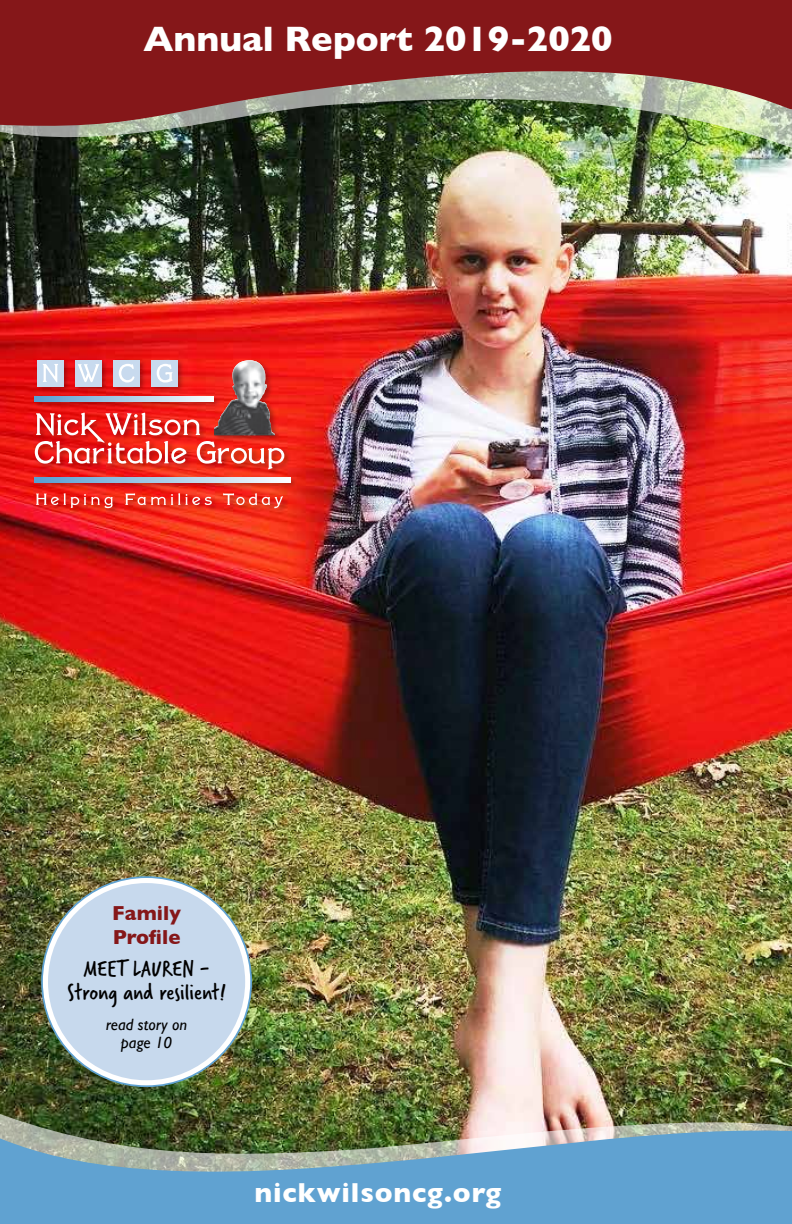
<style>
.page{position:relative;width:792px;height:1224px;background:#fff}
.page>*{position:absolute;margin:0;border:0;box-sizing:border-box;transform-origin:0 0}
.t1{font:700 36px "Gill Sans";color:#fff}
.t2{font:700 28px "Gill Sans";letter-spacing:.03em;color:#fff}
.t3{font:24.2px/24.2px "Verveine";color:#000;text-align:center}
.t4{font:700 20.6px/24.2px "Gill Sans";color:#851719}
.t5{font:italic 16.4px/17.2px "Gill Sans";color:#000;text-align:center}
</style>
<div class="page">
<img style="left:0;top:155px;width:792px;height:948px">
<img style="left:0;top:1103px;width:792px;height:21px">
<svg style="left:0;top:1124px;width:792px;height:100px;background:#6d9eb6"></svg>
<div style="left:33px;top:358px;width:264px;height:158px;background:#000;opacity:.3"></div>
<svg style="left:35px;top:397px;width:179px;height:5px"></svg>
<svg style="left:35px;top:477px;width:255px;height:5px"></svg>
<svg style="left:36px;top:493px;width:77px;height:15px"></svg>
<svg style="left:125px;top:493px;width:87px;height:12px"></svg>
<svg style="left:223px;top:493px;width:60px;height:15px"></svg>
<svg style="left:35px;top:413px;width:249px;height:56px"></svg>
<div style="left:37px;top:360px;width:27px;height:26px;background:#c8daee"></div>
<svg style="left:43px;top:364px;width:15px;height:18px"></svg>
<div style="left:75px;top:360px;width:27px;height:26px;background:#c8daee"></div>
<svg style="left:78px;top:364px;width:21px;height:18px"></svg>
<div style="left:113px;top:360px;width:27px;height:26px;background:#c8daee"></div>
<svg style="left:119px;top:364px;width:15px;height:19px"></svg>
<div style="left:152px;top:360px;width:26px;height:26px;background:#c8daee"></div>
<svg style="left:157px;top:364px;width:16px;height:19px"></svg>
<img style="left:214px;top:360px;width:61px;height:75px">
<img style="left:0;top:133px;width:792px;height:22px">
<svg style="left:0;top:0;width:792px;height:133px;background:#833b34"></svg>
<svg style="left:42px;top:877px;width:209px;height:209px"></svg>
<div style="left:48px;top:883px;width:197px;height:197px;background:#c7d9ed;border-radius:50%"></div>
<h1 class="t1" style="left:144px;top:10px;width:470px">Annual Report 2019-2020</h1>
<p class="t4" style="left:112px;top:900px;width:70px">Family<br>Profile</p>
<p class="t3" style="left:67px;top:957px;width:160px">MEET LAUREN -<br>Strong and resilient!</p>
<p class="t5" style="left:106px;top:1016px;width:83px">read story on page 10</p>
<p class="t2" style="left:255px;top:1170px;width:248px">nickwilsoncg.org</p>
</div>
